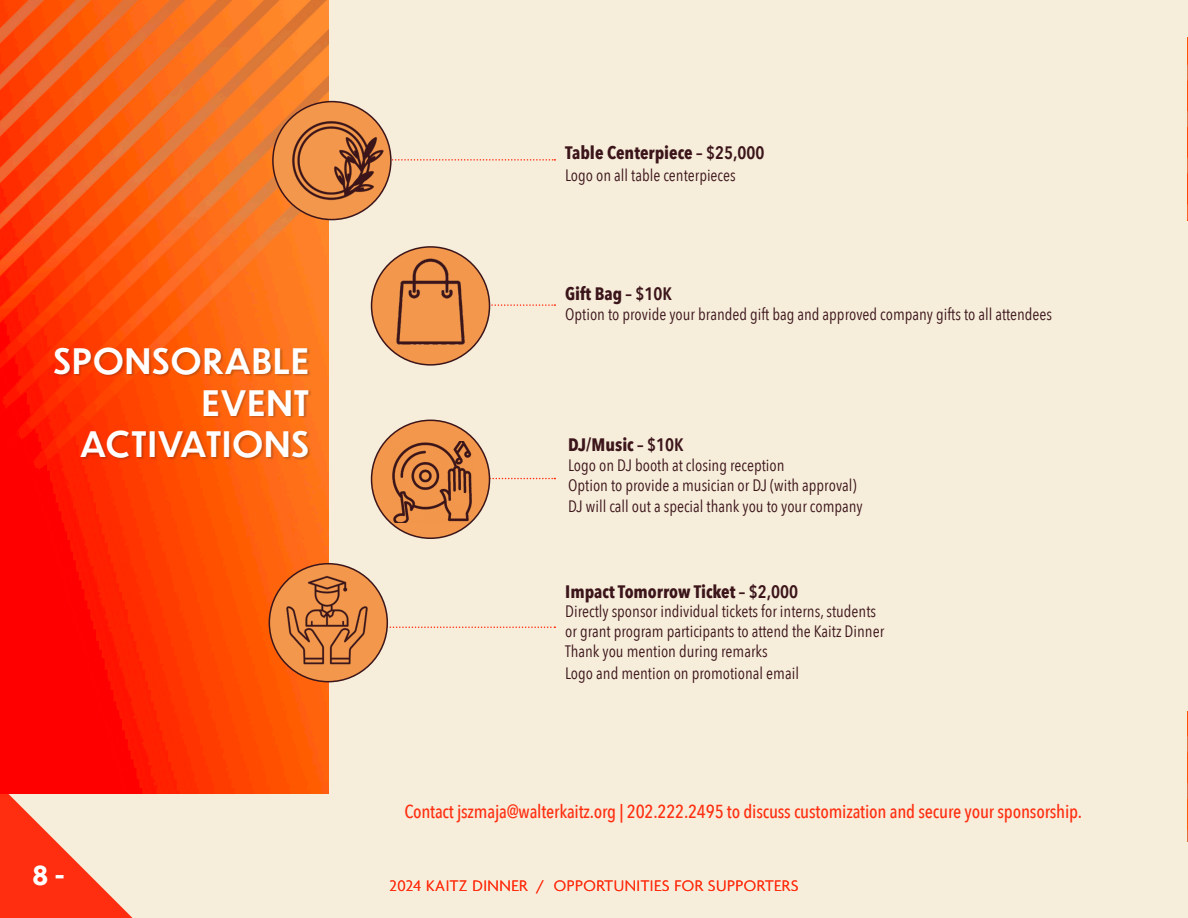
<style>
.page{position:relative;width:1188px;height:918px;background:#f7eddb}
.page>*{position:absolute;margin:0;border:0;box-sizing:border-box;transform-origin:0 0}
.t1{font:500 34.5px "Dunbar Low";letter-spacing:.05em;color:#fff}
.t2{font:700 30px "Agenda";color:#fff}
.t3{font:500 18.75px "Avenir Next Condensed";letter-spacing:-.01em;color:#ff2e10}
.t4{font:700 18px "Avenir Next Condensed";color:#3b151a}
.t5{font:16.5px "Avenir Next Condensed";color:#3b151a}
.t6{font:300 16.5px "Agenda";letter-spacing:.03em;color:#ff2e10}
.s1{font-weight:600}
</style>
<div class="page">
<svg style="left:0;top:794px;width:133px;height:124px"></svg>
<img style="left:0;top:0;width:328px;height:794px">
<div style="left:54px;top:348px;width:258px;height:113px;background:#231f20;opacity:.27"></div>
<svg style="left:392px;top:159px;width:163px;height:2px"></svg>
<svg style="left:490px;top:304px;width:65px;height:2px"></svg>
<svg style="left:490px;top:478px;width:65px;height:1px"></svg>
<svg style="left:389px;top:627px;width:166px;height:1px"></svg>
<img style="left:372px;top:247px;width:118px;height:118px;border-radius:59px">
<div style="left:371px;top:246px;width:119px;height:120px;border:2px solid #3b151a;border-radius:50%"></div>
<div style="left:372px;top:420px;width:118px;height:118px;background:#f2974b;border-radius:50%"></div>
<div style="left:371px;top:420px;width:119px;height:119px;border:2px solid #3b151a;border-radius:50%"></div>
<div style="left:273px;top:102px;width:118px;height:118px;background:#f2974b;border-radius:50%"></div>
<div style="left:272px;top:101px;width:120px;height:119px;border:2px solid #3b151a;border-radius:50%"></div>
<img style="left:1187px;top:712px;width:1px;height:129px">
<img style="left:1187px;top:37px;width:1px;height:183px">
<img style="left:392px;top:441px;width:80px;height:81px">
<img style="left:269px;top:563px;width:116px;height:115px">
<img style="left:292px;top:120px;width:91px;height:81px">
<p class="t1" style="left:54px;top:336px;width:257px">SPONSORABLE</p>
<p class="t1" style="left:202px;top:378px;width:108px">EVENT</p>
<p class="t1" style="left:81px;top:419px;width:230px">ACTIVATIONS</p>
<p class="t2" style="left:32px;top:859px;width:34px">8 -</p>
<p class="t4" style="left:565px;top:142px;width:201px">Table Centerpiece <span class="s1">– $25,000</span></p>
<p class="t5" style="left:565px;top:161px;width:172px">Logo on all table centerpieces</p>
<p class="t4" style="left:565px;top:283px;width:108px">Gift Bag <span class="s1">– $10K</span></p>
<p class="t5" style="left:565px;top:300px;width:488px">Option to provide your branded gift bag and approved company gifts to all attendees</p>
<p class="t4" style="left:568px;top:434px;width:117px">DJ/Music <span class="s1">– $10K</span></p>
<p class="t5" style="left:568px;top:451px;width:218px">Logo on DJ booth at closing reception</p>
<p class="t5" style="left:568px;top:471px;width:290px">Option to provide a musician or DJ (with approval)</p>
<p class="t5" style="left:568px;top:492px;width:296px">DJ will call out a special thank you to your company</p>
<p class="t4" style="left:565px;top:580px;width:235px">Impact Tomorrow Ticket <span class="s1">– $2,000</span></p>
<p class="t5" style="left:565px;top:598px;width:312px">Directly sponsor individual tickets for interns, students</p>
<p class="t5" style="left:565px;top:617px;width:320px">or grant program participants to attend the Kaitz Dinner</p>
<p class="t5" style="left:565px;top:637px;width:204px">Thank you mention during remarks</p>
<p class="t5" style="left:565px;top:659px;width:235px">Logo and mention on promotional email</p>
<p class="t3" style="left:404px;top:800px;width:679px">Contact jszmaja@walterkaitz.org | 202.222.2495 to discuss customization and secure your sponsorship.</p>
<p class="t6" style="left:389px;top:877px;width:411px">2024 KAITZ DINNER / OPPORTUNITIES FOR SUPPORTERS</p>
</div>
